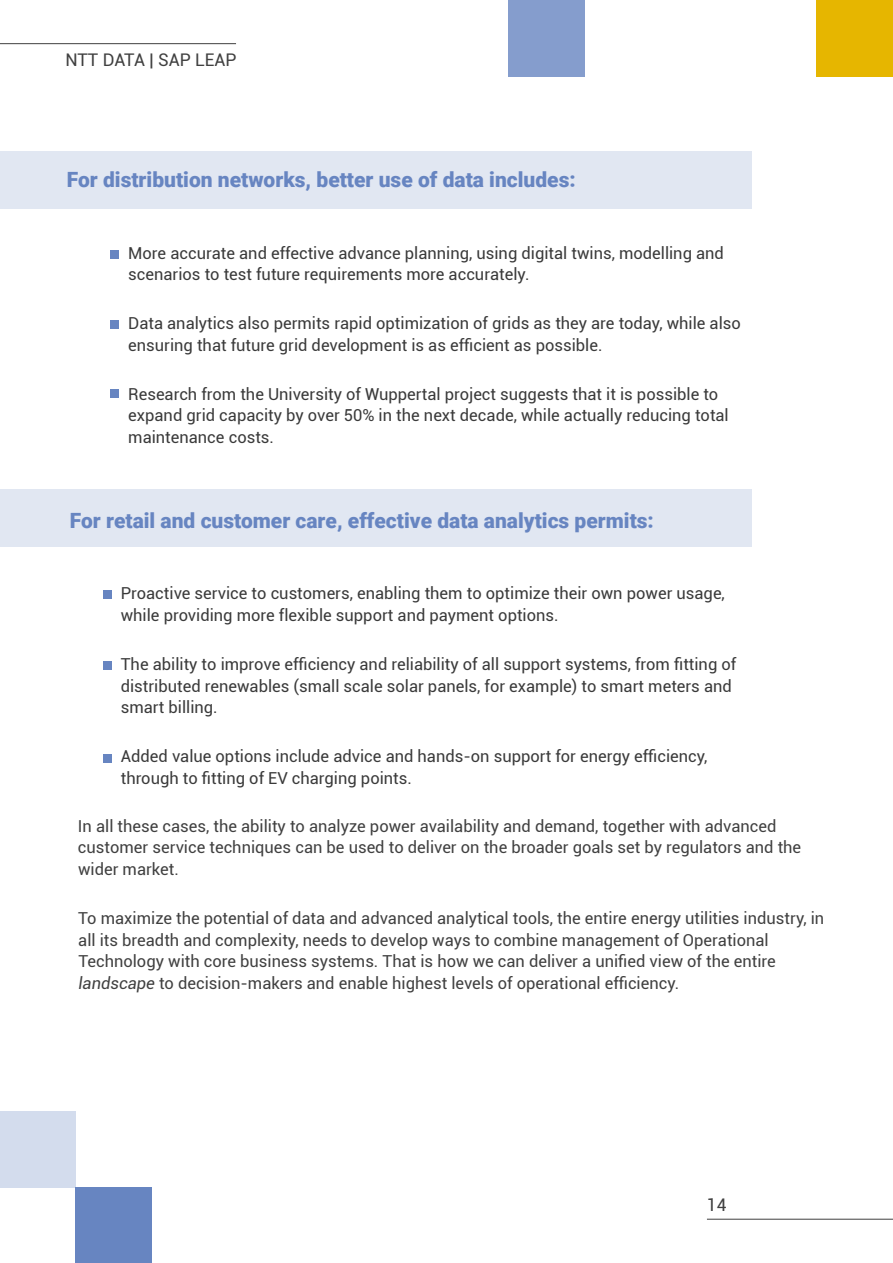
<style>
.page{position:relative;width:893px;height:1263px;background:#fff}
.page>*{position:absolute;margin:0;border:0;box-sizing:border-box;transform-origin:0 0}
.t1{font:900 21px "Roboto";color:#6785c1}
.t2{font:17.4px "Roboto";color:#404040}
.t3{font:16.5px/21.8px "Roboto";color:#3a3a3a}
.t4{font:16.5px/21.8px "Roboto";color:#404040}
.s1{font-style:italic}
</style>
<div class="page">
<hr style="left:707px;top:1219px;width:186px;height:1px;background:#404040">
<hr style="left:0;top:43px;width:236px;height:1px;background:#404040">
<div style="left:75px;top:1187px;width:77px;height:76px;background:#6785c1"></div>
<div style="left:0;top:1111px;width:75px;height:76px;background:#d3dced"></div>
<div style="left:508px;top:0;width:77px;height:77px;background:#859dcd"></div>
<div style="left:816px;top:0;width:77px;height:77px;background:#e6b600"></div>
<div style="left:1px;top:489px;width:751px;height:57px;background:#e1e7f2"></div>
<div style="left:1px;top:152px;width:751px;height:57px;background:#e1e7f2"></div>
<div style="left:111px;top:321px;width:8px;height:8px;background:#6785c1"></div>
<div style="left:111px;top:390px;width:8px;height:8px;background:#6785c1"></div>
<div style="left:111px;top:250px;width:8px;height:8px;background:#6785c1"></div>
<div style="left:103px;top:661px;width:8px;height:8px;background:#6785c1"></div>
<div style="left:103px;top:754px;width:8px;height:8px;background:#6785c1"></div>
<div style="left:103px;top:591px;width:8px;height:8px;background:#6785c1"></div>
<p class="t2" style="left:65px;top:48px;width:173px">NTT DATA | SAP LEAP</p>
<p class="t1" style="left:67px;top:165px;width:510px">For distribution networks, better use of data includes:</p>
<p class="t3" style="left:128px;top:241px;width:597px">More accurate and effective advance planning, using digital twins, modelling and scenarios to test future requirements more accurately.</p>
<p class="t3" style="left:128px;top:312px;width:614px">Data analytics also permits rapid optimization of grids as they are today, while also ensuring that future grid development is as efficient as possible.</p>
<p class="t3" style="left:128px;top:382px;width:602px">Research from the University of Wuppertal project suggests that it is possible to expand grid capacity by over 50% in the next decade, while actually reducing total maintenance costs.</p>
<p class="t1" style="left:70px;top:506px;width:586px">For retail and customer care, effective data analytics permits:</p>
<p class="t3" style="left:121px;top:582px;width:606px">Proactive service to customers, enabling them to optimize their own power usage, while providing more flexible support and payment options.</p>
<p class="t3" style="left:121px;top:652px;width:617px">The ability to improve efficiency and reliability of all support systems, from fitting of distributed renewables (small scale solar panels, for example) to smart meters and smart billing.</p>
<p class="t3" style="left:121px;top:745px;width:588px">Added value options include advice and hands-on support for energy efficiency, through to fitting of EV charging points.</p>
<p class="t4" style="left:78px;top:814px;width:725px">In all these cases, the ability to analyze power availability and demand, together with advanced customer service techniques can be used to deliver on the broader goals set by regulators and the wider market.</p>
<p class="t4" style="left:78px;top:907px;width:748px">To maximize the potential of data and advanced analytical tools, the entire energy utilities industry, in all its breadth and complexity, needs to develop ways to combine management of Operational Technology with core business systems. That is how we can deliver a unified view of the entire <span class="s1">landscape</span> to decision-makers and enable highest levels of operational efficiency.</p>
<p class="t2" style="left:707px;top:1193px;width:21px">14</p>
</div>
